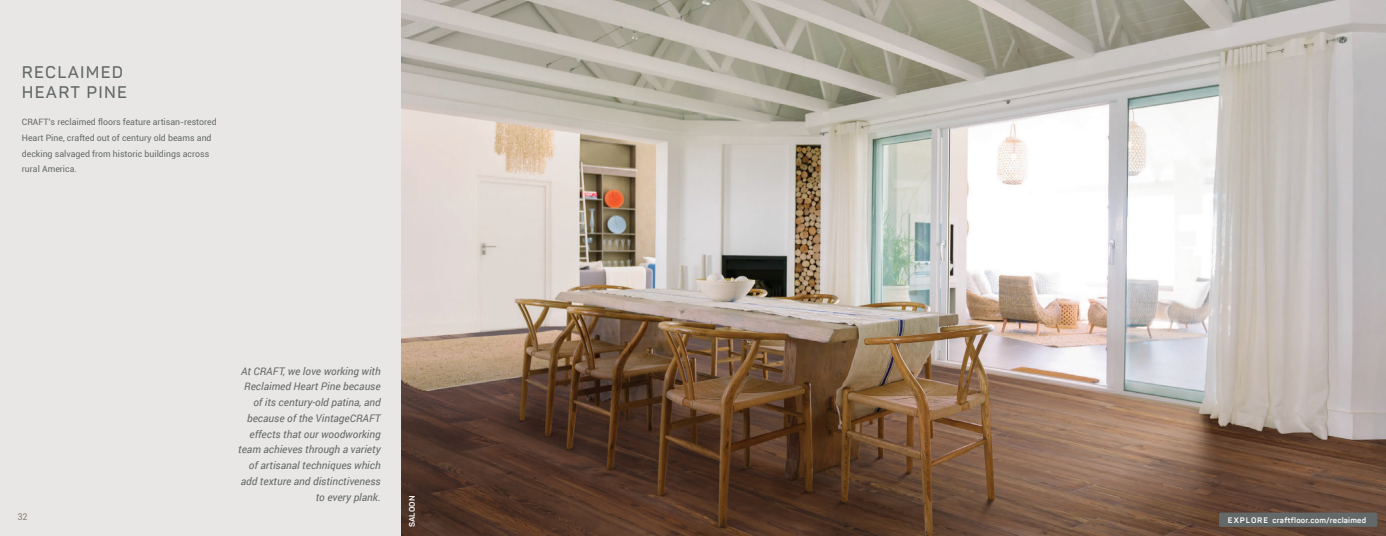
<style>
.page{position:relative;width:1386px;height:536px;background:#fff}
.page>*{position:absolute;margin:0;border:0;box-sizing:border-box;transform-origin:0 0}
.t1{font:600 16.62px/19.9px "Panton";letter-spacing:.075em;color:#636968}
.t2{font:italic 10.5px/15.8px "Roboto";color:#636968;text-align:right}
.t3{font:9.19px "Roboto";color:#8a8274}
.t4{font:8.75px/15.8px "Roboto";color:#636968}
.t5{font:700 7.88px "Panton";letter-spacing:.025em;color:#fff}
</style>
<div class="page">
<div style="left:0;top:0;width:402px;height:536px;background:#e9e7e6"></div>
<img style="left:402px;top:0;width:285px;height:536px">
<img style="left:687px;top:0;width:699px;height:536px">
<div style="left:1219px;top:512px;width:158px;height:14px;background:#636968;border-radius:2px"></div>
<h1 class="t1" style="left:22px;top:62px;width:107px">RECLAIMED<br>HEART PINE</h1>
<p class="t4" style="left:22px;top:114px;width:196px">CRAFT’s reclaimed floors feature artisan-restored Heart Pine, crafted out of century old beams and decking salvaged from historic buildings across rural America.</p>
<p class="t3" style="left:18px;top:510px;width:12px">32</p>
<p class="t2" style="left:238px;top:362px;width:144px">At CRAFT, we love working with<br>Reclaimed Heart Pine because of its century-old patina, and because of the VintageCRAFT effects that our woodworking team achieves through a variety of artisanal techniques which add texture and distinctiveness to every plank.</p>
<p class="t5" style="left:407px;top:527px;width:33px;rotate:-90deg">SALOON</p>
<p class="t5" style="left:1228px;top:514px;width:140px">EXPLORE craftfloor.com/reclaimed</p>
</div>
